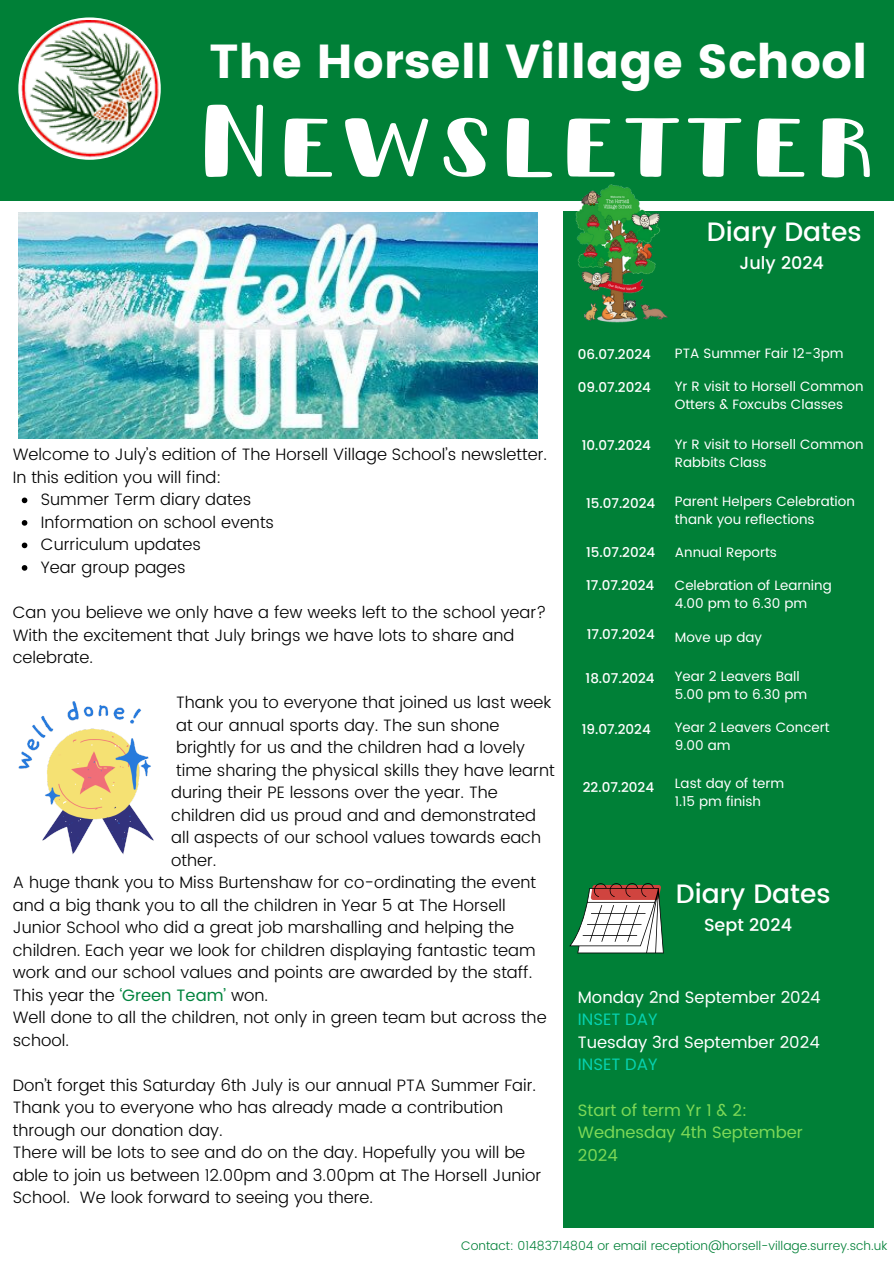
<style>
.page{position:relative;width:894px;height:1264px;background:#fff}
.page>*{position:absolute;margin:0;border:0;box-sizing:border-box;transform-origin:0 0}
.t1{font:108.45px "Pinafore SC Upright";color:#fff}
.t2{font:47.7px "Poppins";color:#fff}
.t3{font:500 26.55px "Poppins";color:#fff}
.t4{font:500 17.55px "Poppins";color:#fff}
.t5{font:300 16.5px/22.5px "Poppins";color:#000}
.t6{font:16.5px/22.5px "Poppins";color:#fff}
.t7{font:16.5px/22.5px "Poppins";color:#7ed957}
.t8{font:13.5px/18px "Poppins";color:#fff}
.t9{font:500 13.5px "Poppins";color:#fff}
.t10{font:300 12.45px "Poppins";color:#008037}
.s1{font-weight:400;color:#02843e}
.s2{color:#07d2b0}
</style>
<div class="page">
<div style="left:0;top:0;width:893px;height:201px;background:#008037"></div>
<div style="left:562px;top:211px;width:311px;height:1016px;background:#008037"></div>
<img style="left:21px;top:20px;width:139px;height:139px">
<img style="left:562px;top:184px;width:106px;height:146px">
<img style="left:18px;top:212px;width:519px;height:227px">
<svg style="left:569px;top:883px;width:94px;height:70px"></svg>
<img style="left:18px;top:701px;width:135px;height:153px">
<svg style="left:22px;top:497px;width:5px;height:6px"></svg>
<svg style="left:22px;top:520px;width:5px;height:5px"></svg>
<svg style="left:22px;top:542px;width:5px;height:6px"></svg>
<svg style="left:22px;top:565px;width:5px;height:5px"></svg>
<p class="t2" style="left:209px;top:34px;width:659px">The Horsell Village School</p>
<h3 class="t1" style="left:194px;top:65px;width:684px">Newsletter</h3>
<h5 class="t3" style="left:706px;top:216px;width:156px">Diary Dates</h5>
<h5 class="t4" style="left:739px;top:253px;width:86px">July 2024</h5>
<h4 class="t5" style="left:13px;top:443px;width:535px">Welcome to July’s edition of The Horsell Village School’s newsletter.<br>In this edition you will find:</h4>
<p class="t5" style="left:41px;top:488px;width:212px">Summer Term diary dates</p>
<p class="t5" style="left:41px;top:511px;width:235px">Information on school events</p>
<p class="t5" style="left:41px;top:533px;width:162px">Curriculum updates</p>
<p class="t5" style="left:41px;top:556px;width:146px">Year group pages</p>
<p class="t5" style="left:13px;top:601px;width:535px">Can you believe we only have a few weeks left to the school year?<br>With the excitement that July brings we have lots to share and celebrate.</p>
<p class="t5" style="left:176px;top:691px;width:376px">Thank you to everyone that joined us last week</p>
<p class="t5" style="left:176px;top:713px;width:325px">at our annual sports day. The sun shone</p>
<p class="t5" style="left:176px;top:736px;width:350px">brightly for us and the children had a lovely</p>
<p class="t5" style="left:176px;top:758px;width:380px">time sharing the physical skills they have learnt</p>
<p class="t5" style="left:171px;top:781px;width:328px">during their PE lessons over the year. The</p>
<p class="t5" style="left:171px;top:803px;width:366px">children did us proud and and demonstrated</p>
<p class="t5" style="left:171px;top:826px;width:371px">all aspects of our school values towards each</p>
<p class="t5" style="left:171px;top:848px;width:47px">other.</p>
<p class="t5" style="left:13px;top:871px;width:524px">A huge thank you to Miss Burtenshaw for co-ordinating the event</p>
<p class="t5" style="left:13px;top:893px;width:494px">and a big thank you to all the children in Year 5 at The Horsell</p>
<p class="t5" style="left:13px;top:916px;width:502px">Junior School who did a great job marshalling and helping the</p>
<p class="t5" style="left:13px;top:938px;width:524px">children. Each year we look for children displaying fantastic team</p>
<p class="t5" style="left:13px;top:961px;width:521px">work and our school values and points are awarded by the staff.</p>
<p class="t5" style="left:13px;top:983px;width:257px">This year the <span class="s1">‘Green Team’</span> won.</p>
<p class="t5" style="left:13px;top:1006px;width:535px">Well done to all the children, not only in green team but across the</p>
<p class="t5" style="left:13px;top:1028px;width:58px">school.</p>
<p class="t5" style="left:13px;top:1073px;width:530px">Don’t forget this Saturday 6th July is our annual PTA Summer Fair.<br>Thank you to everyone who has already made a contribution through our donation day.<br>There will be lots to see and do on the day. Hopefully you will be able to join us between 12.00pm and 3.00pm at The Horsell Junior School. We look forward to seeing you there.</p>
<h5 class="t9" style="left:577px;top:345px;width:75px">06.07.2024</h5>
<h5 class="t8" style="left:674px;top:344px;width:170px">PTA Summer Fair 12-3pm</h5>
<h5 class="t8" style="left:674px;top:377px;width:190px">Yr R visit to Horsell Common</h5>
<h5 class="t8" style="left:674px;top:395px;width:170px">Otters &amp; Foxcubs Classes</h5>
<h5 class="t9" style="left:577px;top:378px;width:74px">09.07.2024</h5>
<h5 class="t9" style="left:581px;top:435px;width:71px">10.07.2024</h5>
<h3 class="t9" style="left:586px;top:494px;width:71px">15.07.2024</h3>
<h5 class="t8" style="left:674px;top:435px;width:190px">Yr R visit to Horsell Common</h5>
<h5 class="t8" style="left:674px;top:453px;width:93px">Rabbits Class</h5>
<h5 class="t8" style="left:674px;top:492px;width:181px">Parent Helpers Celebration thank you reflections</h5>
<h4 class="t9" style="left:586px;top:543px;width:71px">15.07.2024</h4>
<h4 class="t8" style="left:674px;top:543px;width:104px">Annual Reports</h4>
<h4 class="t9" style="left:586px;top:576px;width:69px">17.07.2024</h4>
<h4 class="t8" style="left:674px;top:576px;width:158px">Celebration of Learning</h4>
<p class="t8" style="left:674px;top:594px;width:134px">4.00 pm to 6.30 pm</p>
<p class="t9" style="left:586px;top:625px;width:69px">17.07.2024</p>
<p class="t9" style="left:585px;top:669px;width:71px">18.07.2024</p>
<p class="t8" style="left:674px;top:667px;width:126px">Year 2 Leavers Ball</p>
<p class="t8" style="left:674px;top:685px;width:134px">5.00 pm to 6.30 pm</p>
<p class="t8" style="left:674px;top:718px;width:156px">Year 2 Leavers Concert</p>
<h4 class="t8" style="left:674px;top:736px;width:57px">9.00 am</h4>
<p class="t8" style="left:674px;top:628px;width:89px">Move up day</p>
<p class="t9" style="left:581px;top:720px;width:70px">19.07.2024</p>
<p class="t9" style="left:582px;top:778px;width:73px">22.07.2024</p>
<p class="t8" style="left:674px;top:774px;width:111px">Last day of term</p>
<p class="t8" style="left:674px;top:792px;width:88px">1.15 pm finish</p>
<p class="t3" style="left:675px;top:878px;width:156px">Diary Dates</p>
<p class="t4" style="left:703px;top:914px;width:89px">Sept 2024</p>
<p class="t6" style="left:577px;top:986px;width:244px">Monday 2nd September 2024<br><span class="s2">INSET DAY<br></span>Tuesday 3rd September 2024<br><span class="s2">INSET DAY</span></p>
<p class="t7" style="left:577px;top:1098px;width:226px">Start of term Yr 1 &amp; 2:<br>Wednesday 4th September<br>2024</p>
<h1 class="t10" style="left:461px;top:1238px;width:427px">Contact: 01483714804 or email reception@horsell-village.surrey.sch.uk</h1>
</div>
